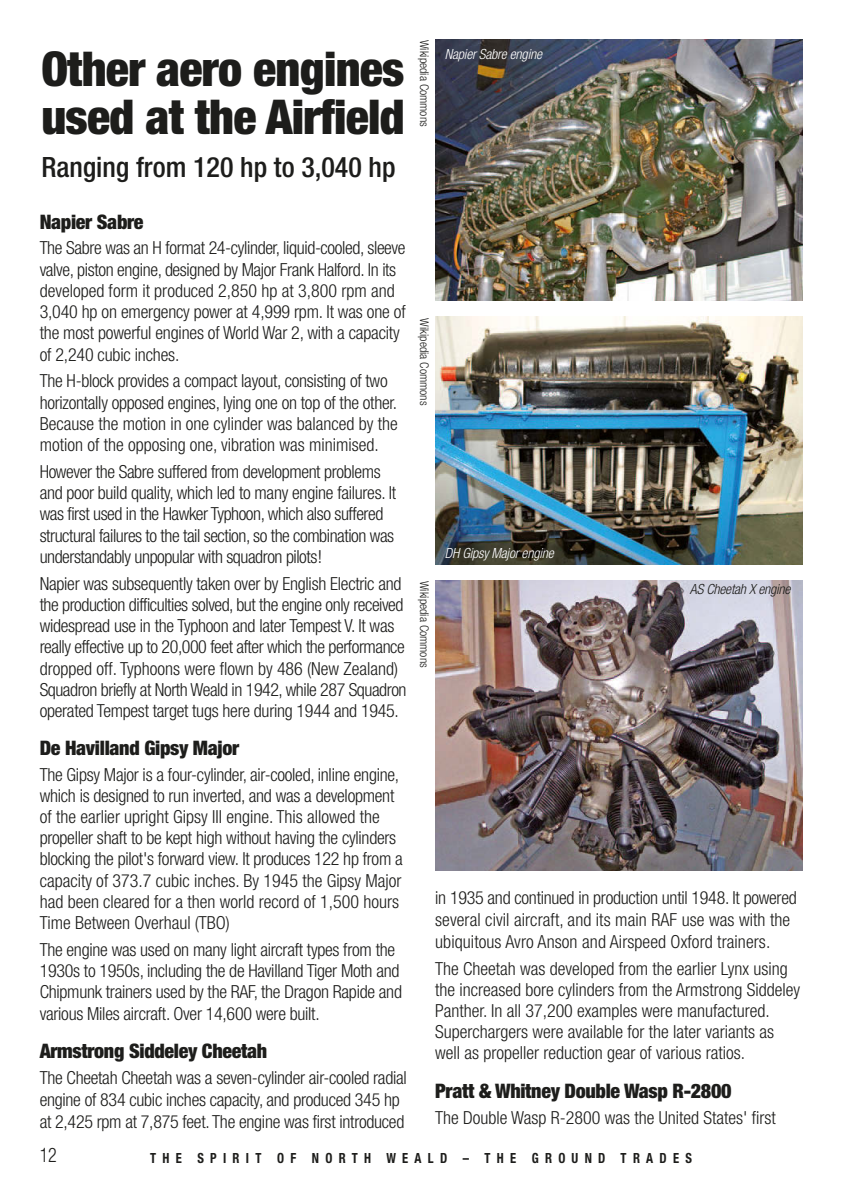
<style>
.page{position:relative;width:842px;height:1191px;background:#fff}
.page>*{position:absolute;margin:0;border:0;box-sizing:border-box;transform-origin:0 0}
.t1{font:900 condensed 48px/48px "Helvetica Neue";letter-spacing:-.015em;color:#1d1d1b}
.t2{font:500 condensed 28px "Helvetica Neue";color:#1d1d1b}
.t3{font:900 condensed 20px "Helvetica Neue";letter-spacing:-.015em;color:#1d1d1b}
.t4{font:300 condensed 20px "Helvetica Neue";color:#1d1d1b;scale:.9 1}
.t5{font:300 condensed 18px/21.2px "Helvetica Neue";letter-spacing:-.015em;color:#1d1d1b}
.t6{font:300 condensed 18px/22px "Helvetica Neue";letter-spacing:.005em;color:#1d1d1b}
.t7{font:700 condensed 14px "Helvetica Neue";letter-spacing:.5em;color:#1d1d1b;scale:.9 1}
.t8{font:italic 300 condensed 14px "Helvetica Neue";color:#fff}
.t9{font:italic 300 condensed 14px "Helvetica Neue";color:#1d1d1b}
.t10{font:300 condensed 12px "Helvetica Neue";color:#1d1d1b}
</style>
<div class="page">
<img style="left:435px;top:40px;width:367px;height:261px">
<img style="left:435px;top:316px;width:367px;height:249px">
<img style="left:435px;top:580px;width:367px;height:291px">
<p class="t1" style="left:41px;top:50px;width:365px">Other aero engines used at the Airfield</p>
<p class="t10" style="left:429px;top:40px;width:88px;rotate:90deg">Wikipedia Commons</p>
<p class="t2" style="left:41px;top:157px;width:356px">Ranging from 120 hp to 3,040 hp</p>
<p class="t3" style="left:40px;top:215px;width:105px">Napier Sabre</p>
<p class="t5" style="left:40px;top:239px;width:367px">The Sabre was an H format 24-cylinder, liquid-cooled, sleeve valve, piston engine, designed by Major Frank Halford. In its</p>
<p class="t5" style="left:40px;top:281px;width:356px">developed form it produced 2,850 hp at 3,800 rpm and</p>
<p class="t5" style="left:40px;top:303px;width:367px">3,040 hp on emergency power at 4,999 rpm. It was one of</p>
<p class="t5" style="left:40px;top:324px;width:362px">the most powerful engines of World War 2, with a capacity of 2,240 cubic inches.</p>
<p class="t5" style="left:40px;top:372px;width:359px">The H-block provides a compact layout, consisting of two horizontally opposed engines, lying one on top of the other.</p>
<p class="t5" style="left:40px;top:435px;width:341px">motion of the opposing one, vibration was minimised.</p>
<p class="t5" style="left:40px;top:462px;width:358px">However the Sabre suffered from development problems and poor build quality, which led to many engine failures. It</p>
<p class="t5" style="left:40px;top:505px;width:356px">was first used in the Hawker Typhoon, which also suffered structural failures to the tail section, so the combination was understandably unpopular with squadron pilots!</p>
<p class="t5" style="left:40px;top:574px;width:363px">Napier was subsequently taken over by English Electric and</p>
<p class="t5" style="left:40px;top:414px;width:360px">Because the motion in one cylinder was balanced by the</p>
<p class="t5" style="left:40px;top:595px;width:367px">the production difficulties solved, but the engine only received widespread use in the Typhoon and later Tempest V. It was really effective up to 20,000 feet after which the performance</p>
<p class="t5" style="left:40px;top:659px;width:368px">dropped off. Typhoons were flown by 486 (New Zealand)<br>Squadron briefly at North Weald in 1942, while 287 Squadron</p>
<p class="t5" style="left:40px;top:701px;width:361px">operated Tempest target tugs here during 1944 and 1945.</p>
<p class="t3" style="left:40px;top:741px;width:201px">De Havilland Gipsy Major</p>
<p class="t10" style="left:429px;top:318px;width:88px;rotate:90deg">Wikipedia Commons</p>
<p class="t10" style="left:429px;top:580px;width:88px;rotate:90deg">Wikipedia Commons</p>
<p class="t8" style="left:445px;top:49px;width:101px">NapierSabre engine</p>
<p class="t8" style="left:445px;top:548px;width:113px">DH Gipsy Majorengine</p>
<p class="t9" style="left:690px;top:584px;width:105px">AS Cheetah X engine</p>
<p class="t5" style="left:40px;top:765px;width:365px">The Gipsy Major is a four-cylinder, air-cooled, inline engine, which is designed to run inverted, and was a development of the earlier upright Gipsy III engine. This allowed the propeller shaft to be kept high without having the cylinders blocking the pilot's forward view. It produces 122 hp from a capacity of 373.7 cubic inches. By 1945 the Gipsy Major</p>
<p class="t5" style="left:40px;top:892px;width:361px">had been cleared for a then world record of 1,500 hours</p>
<p class="t5" style="left:435px;top:888px;width:363px">in 1935 and continued in production until 1948. It powered</p>
<p class="t5" style="left:40px;top:913px;width:192px">Time Between Overhaul (TBO)</p>
<p class="t6" style="left:435px;top:910px;width:357px">several civil aircraft, and its main RAF use was with the ubiquitous Avro Anson and Airspeed Oxford trainers.</p>
<p class="t5" style="left:40px;top:940px;width:361px">The engine was used on many light aircraft types from the<br>1930s to 1950s, including the de Havilland Tiger Moth and</p>
<p class="t5" style="left:435px;top:959px;width:354px">The Cheetah was developed from the earlier Lynx using</p>
<p class="t5" style="left:40px;top:982px;width:364px">Chipmunk trainers used by the RAF, the Dragon Rapide and</p>
<p class="t5" style="left:435px;top:980px;width:366px">the increased bore cylinders from the Armstrong Siddeley</p>
<p class="t5" style="left:40px;top:1004px;width:281px">various Miles aircraft. Over 14,600 were built.</p>
<p class="t5" style="left:435px;top:1001px;width:341px">Panther. In all 37,200 examples were manufactured.<br>Superchargers were available for the later variants as</p>
<p class="t3" style="left:40px;top:1043px;width:229px">Armstrong Siddeley Cheetah</p>
<p class="t5" style="left:435px;top:1044px;width:311px">well as propeller reduction gear of various ratios.</p>
<p class="t5" style="left:40px;top:1068px;width:369px">The Cheetah Cheetah was a seven-cylinder air-cooled radial</p>
<p class="t3" style="left:435px;top:1083px;width:298px">Pratt &amp; Whitney Double Wasp R-2800</p>
<p class="t5" style="left:40px;top:1090px;width:366px;line-height:22px">engine of 834 cubic inches capacity, and produced 345 hp at 2,425 rpm at 7,875 feet. The engine was first introduced</p>
<p class="t5" style="left:435px;top:1108px;width:342px">The Double Wasp R-2800 was the United States' first</p>
<p class="t4" style="left:40px;top:1147px;width:20px">12</p>
<p class="t7" style="left:150px;top:1150px;width:604px">THE SPIRIT OF NORTH WEALD – THE GROUND TRADES</p>
</div>
